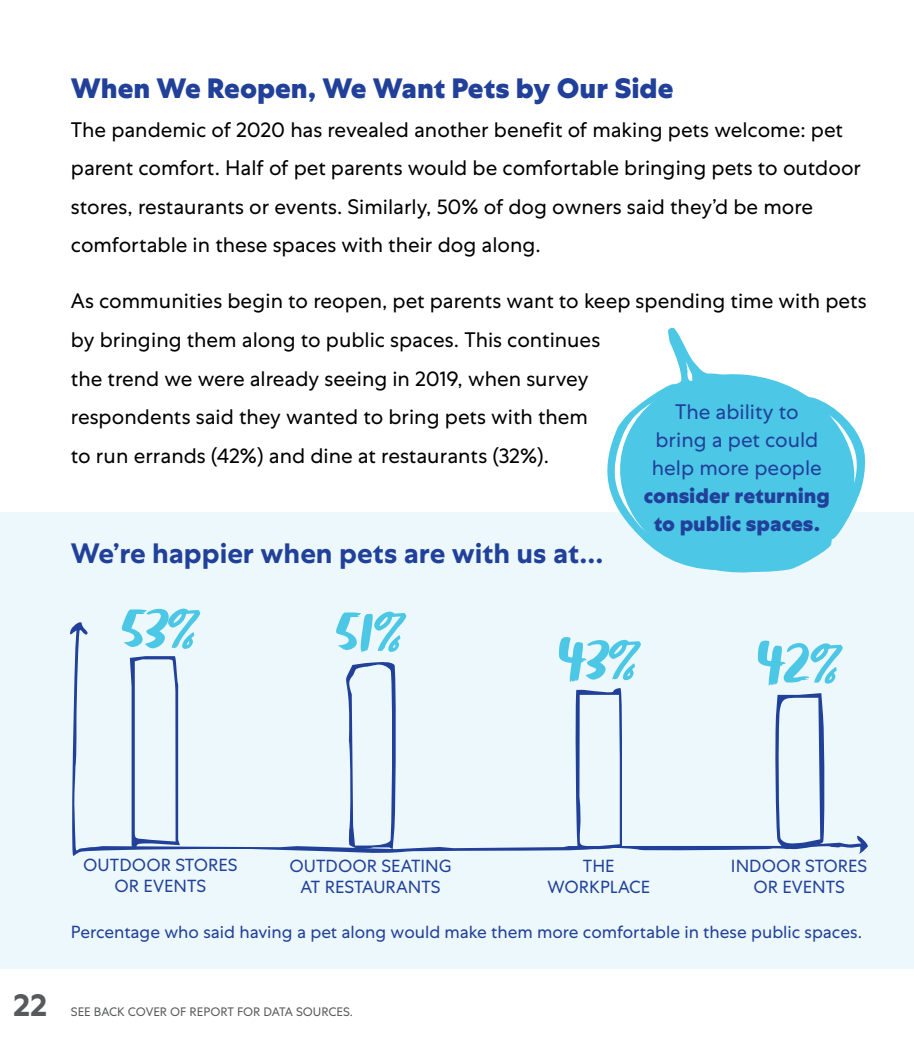
<style>
.page{position:relative;width:914px;height:1040px;background:#fff}
.page>*{position:absolute;margin:0;border:0;box-sizing:border-box;transform-origin:0 0}
.t1{font:70px "Zooja";color:#4cc7e6}
.t2{font:700 31.5px "Mars Centra";color:#58595b}
.t3{font:700 28px "Mars Centra";color:#21409a}
.t4{font:800 28px "Mars Centra";color:#21409a}
.t5{font:21px/38.5px "Mars Centra";color:#000}
.t6{font:21px/28px "Mars Centra";color:#21409a;text-align:center}
.t7{font:800 21px/28px "Mars Centra";color:#21409a;text-align:center}
.t8{font:17.5px/21px "Mars Centra";color:#21409a;text-align:center}
.t9{font:12.25px "Mars Centra";color:#58595b}
</style>
<div class="page">
<div style="left:0;top:512px;width:914px;height:457px;background:#ecf8fb"></div>
<svg style="left:70px;top:622px;width:798px;height:233px"></svg>
<svg style="left:130px;top:656px;width:50px;height:194px"></svg>
<svg style="left:343px;top:661px;width:53px;height:188px"></svg>
<svg style="left:607px;top:328px;width:258px;height:173px"></svg>
<svg style="left:614px;top:368px;width:246px;height:205px;fill:#4cc7e6"></svg>
<h3 class="t4" style="left:71px;top:72px;width:604px">When We Reopen, We Want Pets by Our Side</h3>
<p class="t5" style="left:71px;top:110px;width:791px">The pandemic of 2020 has revealed another benefit of making pets welcome: pet parent comfort. Half of pet parents would be comfortable bringing pets to outdoor stores, restaurants or events. Similarly, 50% of dog owners said they’d be more comfortable in these spaces with their dog along.</p>
<p class="t5" style="left:71px;top:282px;width:797px">As communities begin to reopen, pet parents want to keep spending time with pets by bringing them along to public spaces. This continues<br>the trend we were already seeing in 2019, when survey<br>respondents said they wanted to bring pets with them<br>to run errands (42%) and dine at restaurants (32%).</p>
<p class="t6" style="left:652px;top:398px;width:171px">The ability to bring a pet could help more people</p>
<p class="t7" style="left:643px;top:482px;width:188px">consider returning to public spaces.</p>
<h3 class="t3" style="left:71px;top:537px;width:534px">We’re happier when pets are with us at...</h3>
<h1 class="t1" style="left:120px;top:590px;width:81px">53%</h1>
<h1 class="t1" style="left:335px;top:593px;width:73px">51%</h1>
<h1 class="t1" style="left:556px;top:621px;width:86px">43%</h1>
<h1 class="t1" style="left:755px;top:624px;width:88px">42%</h1>
<h2 class="t2" style="left:13px;top:986px;width:36px">22</h2>
<p class="t8" style="left:83px;top:854px;width:156px">OUTDOOR STORES<br>OR EVENTS</p>
<p class="t8" style="left:289px;top:855px;width:164px">OUTDOOR SEATING<br>AT RESTAURANTS</p>
<p class="t8" style="left:547px;top:855px;width:104px">THE<br>WORKPLACE</p>
<p class="t8" style="left:731px;top:855px;width:138px">INDOOR STORES<br>OR EVENTS</p>
<p class="t8" style="left:71px;top:921px;width:792px">Percentage who said having a pet along would make them more comfortable in these public spaces.</p>
<p class="t9" style="left:71px;top:1005px;width:283px">SEE BACK COVER OF REPORT FOR DATA SOURCES.</p>
</div>
